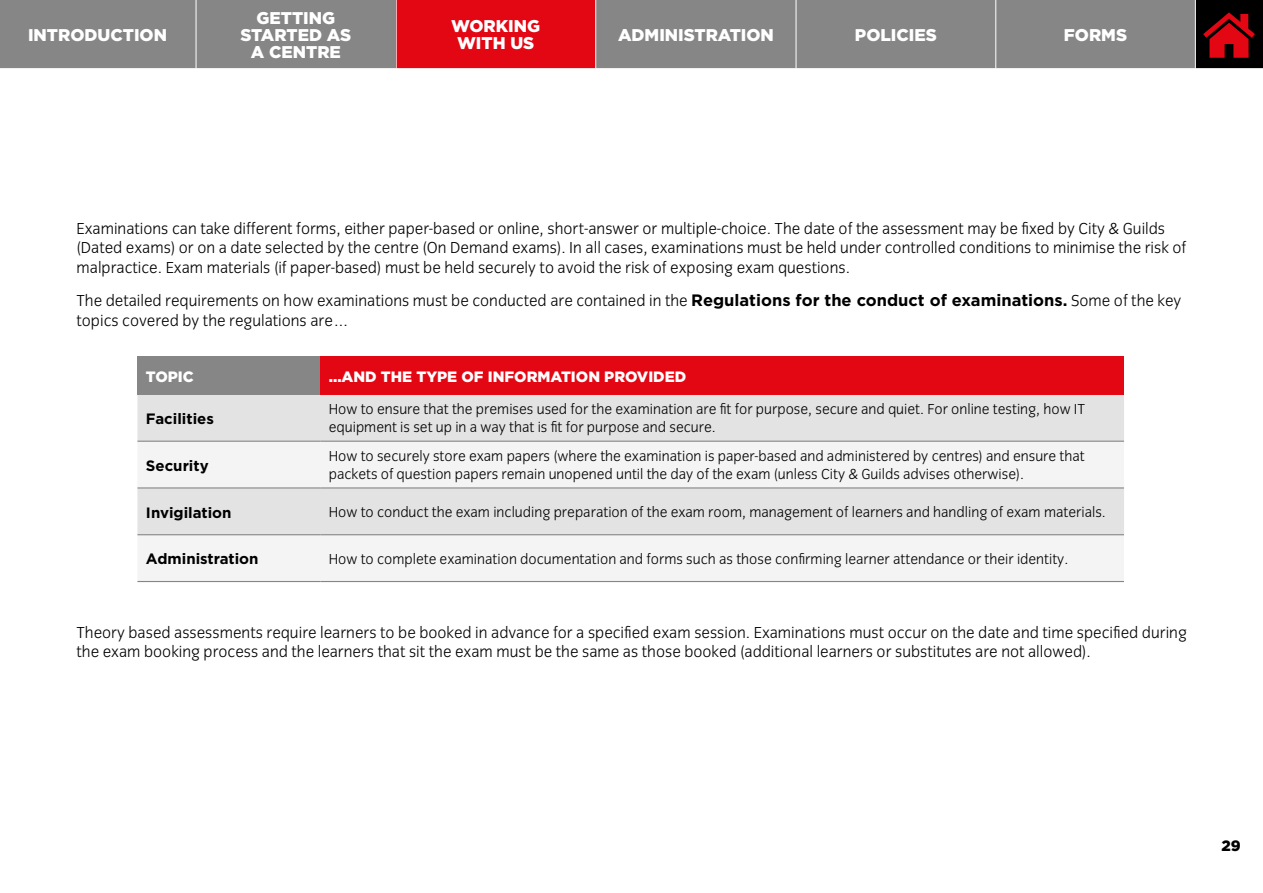
<style>
.page{position:relative;width:1263px;height:893px;background:#fff}
.page>*{position:absolute;margin:0;border:0;box-sizing:border-box;transform-origin:0 0}
.t1{font:900 16.95px/17px "Gotham";color:#fff;text-align:center}
.t2{font:16.5px/19.8px "Congress Sans Light Std";color:#000}
.t3{font:15px/18px "Congress Sans Light Std";color:#000}
.t4{font:700 15px "Gotham";color:#000}
.t5{font:900 15px "Gotham";color:#fff}
.t6{font:900 15px "Gotham";color:#000}
.s1{font-family:"Gotham";font-weight:700}
</style>
<div class="page">
<div style="left:137px;top:356px;width:183px;height:39px;background:#878686"></div>
<div style="left:320px;top:356px;width:804px;height:39px;background:#e30613"></div>
<div style="left:137px;top:395px;width:987px;height:46px;background:#e3e3e3"></div>
<svg style="left:137px;top:442px;width:987px;height:139px;fill:#f4f4f4"></svg>
<hr style="left:137px;top:441px;width:183px;height:1px;background:#878686">
<hr style="left:320px;top:441px;width:804px;height:1px;background:#878686">
<hr style="left:137px;top:487px;width:183px;height:1px;background:#878686">
<hr style="left:320px;top:487px;width:804px;height:1px;background:#878686">
<hr style="left:137px;top:534px;width:183px;height:1px;background:#878686">
<hr style="left:320px;top:534px;width:804px;height:1px;background:#878686">
<hr style="left:137px;top:581px;width:183px;height:1px;background:#878686">
<hr style="left:320px;top:581px;width:804px;height:1px;background:#878686">
<div style="left:0;top:0;width:196px;height:69px;background:#878686"></div>
<div style="left:196px;top:0;width:200px;height:69px;background:#878686"></div>
<div style="left:396px;top:0;width:200px;height:69px;background:#e30613"></div>
<div style="left:596px;top:0;width:200px;height:69px;background:#878686"></div>
<div style="left:796px;top:0;width:200px;height:69px;background:#878686"></div>
<div style="left:996px;top:0;width:200px;height:69px;background:#878686"></div>
<div style="left:1195px;top:0;width:68px;height:69px;background:#000"></div>
<svg style="left:1203px;top:12px;width:52px;height:46px"></svg>
<hr style="left:196px;top:0;width:1px;height:69px;background:#fff">
<hr style="left:0;top:68px;width:1263px;height:1px;background:#fff">
<hr style="left:396px;top:0;width:1px;height:69px;background:#fff">
<hr style="left:595px;top:0;width:1px;height:69px;background:#fff">
<hr style="left:796px;top:0;width:1px;height:69px;background:#fff">
<hr style="left:995px;top:0;width:1px;height:69px;background:#fff">
<hr style="left:1195px;top:0;width:1px;height:69px;background:#fff">
<p class="t1" style="left:28px;top:26px;width:140px">INTRODUCTION</p>
<p class="t1" style="left:240px;top:9px;width:112px">GETTING<br>STARTED AS<br>A CENTRE</p>
<p class="t1" style="left:451px;top:17px;width:90px">WORKING<br>WITH US</p>
<p class="t1" style="left:618px;top:26px;width:157px">ADMINISTRATION</p>
<p class="t1" style="left:855px;top:26px;width:83px">POLICIES</p>
<p class="t1" style="left:1064px;top:26px;width:65px">FORMS</p>
<p class="t2" style="left:77px;top:219px;width:1111px">Examinations can take different forms, either paper-based or online, short-answer or multiple-choice. The date of the assessment may be fixed by City &amp; Guilds (Dated exams) or on a date selected by the centre (On Demand exams). In all cases, examinations must be held under controlled conditions to minimise the risk of malpractice. Exam materials (if paper-based) must be held securely to avoid the risk of exposing exam questions.</p>
<p class="t2" style="left:77px;top:291px;width:1106px">The detailed requirements on how examinations must be conducted are contained in the <span class="s1">Regulations for the conduct of examinations.</span> Some of the key topics covered by the regulations are…</p>
<p class="t5" style="left:146px;top:366px;width:49px">TOPIC</p>
<p class="t5" style="left:329px;top:366px;width:359px">...AND THE TYPE OF INFORMATION PROVIDED</p>
<p class="t4" style="left:146px;top:410px;width:69px">Facilities</p>
<p class="t3" style="left:329px;top:401px;width:758px">How to ensure that the premises used for the examination are fit for purpose, secure and quiet. For online testing, how IT equipment is set up in a way that is fit for purpose and secure.</p>
<p class="t4" style="left:146px;top:457px;width:64px">Security</p>
<p class="t3" style="left:329px;top:448px;width:757px">How to securely store exam papers (where the examination is paper-based and administered by centres) and ensure that packets of question papers remain unopened until the day of the exam (unless City &amp; Guilds advises otherwise).</p>
<p class="t4" style="left:146px;top:504px;width:87px">Invigilation</p>
<p class="t3" style="left:329px;top:503px;width:778px">How to conduct the exam including preparation of the exam room, management of learners and handling of exam materials.</p>
<p class="t4" style="left:146px;top:550px;width:114px">Administration</p>
<p class="t3" style="left:329px;top:550px;width:741px">How to complete examination documentation and forms such as those confirming learner attendance or their identity.</p>
<p class="t2" style="left:77px;top:622px;width:1112px">Theory based assessments require learners to be booked in advance for a specified exam session. Examinations must occur on the date and time specified during the exam booking process and the learners that sit the exam must be the same as those booked (additional learners or substitutes are not allowed).</p>
<p class="t6" style="left:1221px;top:835px;width:21px">29</p>
</div>
